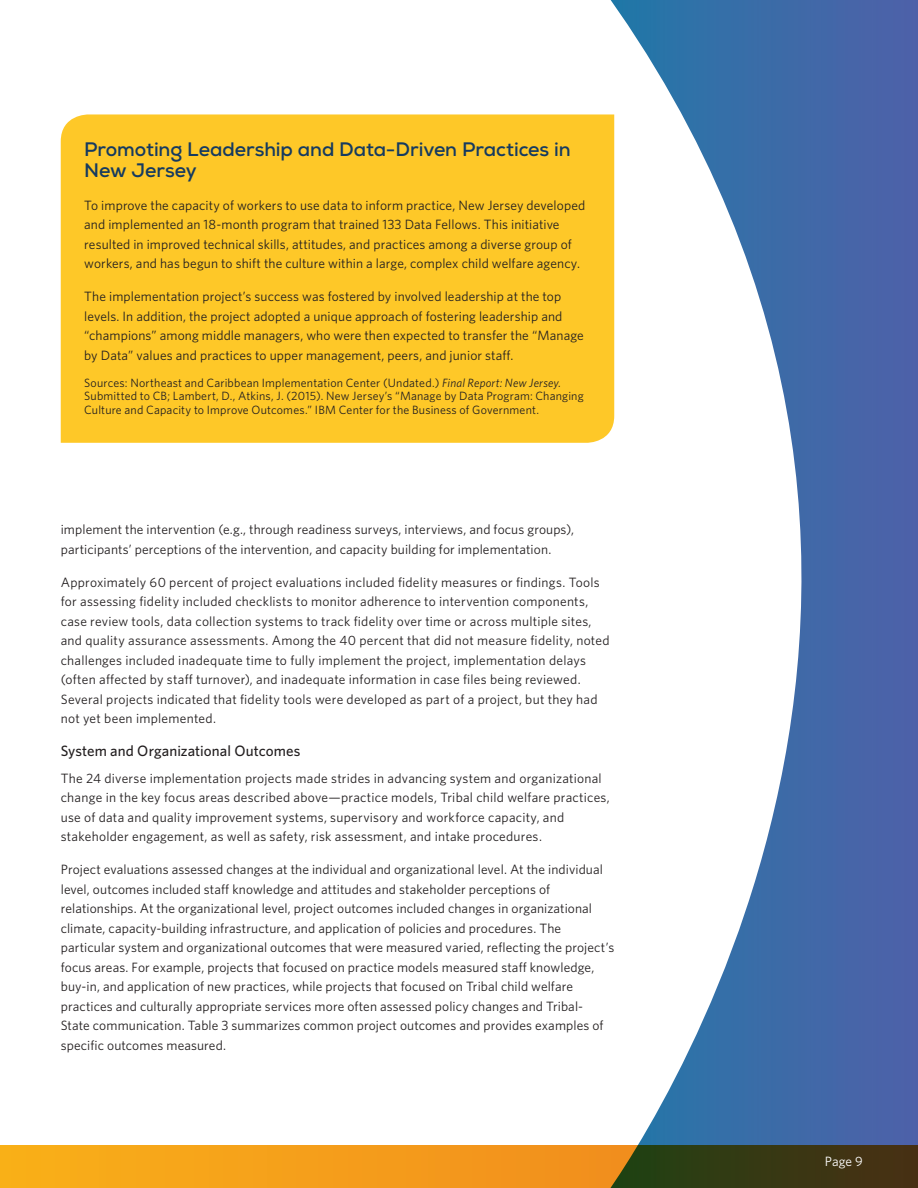
<style>
.page{position:relative;width:918px;height:1188px;background:#fff}
.page>*{position:absolute;margin:0;border:0;box-sizing:border-box;transform-origin:0 0}
.t1{font:700 19.5px/21px "Nexa";letter-spacing:-.005em;color:#153a60}
.t2{font:500 15px "Whitney";letter-spacing:.005em;color:#231f20}
.t3{font:13.5px/19.5px "Whitney";letter-spacing:.01em;color:#231f20}
.t4{font:13.5px "Whitney";color:#fff}
.t5{font:12px/13.5px "Whitney";letter-spacing:.015em;color:#231f20}
.s1{font-style:italic}
</style>
<div class="page">
<svg style="left:0;top:1146px;width:597px;height:42px;background:#f59f1a"></svg>
<svg style="left:597px;top:0;width:321px;height:1188px"></svg>
<div style="left:61px;top:114px;width:553px;height:329px;background:#fec828"></div>
<p class="t1" style="left:84px;top:138px;width:488px">Promoting Leadership and Data-Driven Practices in<br>New Jersey</p>
<p class="t3" style="left:84px;top:195px;width:503px">To improve the capacity of workers to use data to inform practice, New Jersey developed and implemented an 18-month program that trained 133 Data Fellows. This initiative resulted in improved technical skills, attitudes, and practices among a diverse group of workers, and has begun to shift the culture within a large, complex child welfare agency.</p>
<p class="t3" style="left:84px;top:286px;width:501px">The implementation project’s success was fostered by involved leadership at the top levels. In addition, the project adopted a unique approach of fostering leadership and “champions” among middle managers, who were then expected to transfer the “Manage by Data” values and practices to upper management, peers, and junior staff.</p>
<p class="t5" style="left:84px;top:376px;width:501px">Sources: Northeast and Caribbean Implementation Center (Undated.) <span class="s1">Final Report: New Jersey.<br></span>Submitted to CB; Lambert, D., Atkins, J. (2015). New Jersey’s “Manage by Data Program: Changing<br>Culture and Capacity to Improve Outcomes.” IBM Center for the Business of Government.</p>
<p class="t3" style="left:61px;top:520px;width:515px">implement the intervention (e.g., through readiness surveys, interviews, and focus groups), participants’ perceptions of the intervention, and capacity building for implementation.</p>
<p class="t3" style="left:61px;top:572px;width:550px">Approximately 60 percent of project evaluations included fidelity measures or findings. Tools for assessing fidelity included checklists to monitor adherence to intervention components, case review tools, data collection systems to track fidelity over time or across multiple sites, and quality assurance assessments. Among the 40 percent that did not measure fidelity, noted challenges included inadequate time to fully implement the project, implementation delays (often affected by staff turnover), and inadequate information in case files being reviewed.<br>Several projects indicated that fidelity tools were developed as part of a project, but they had not yet been implemented.</p>
<h4 class="t2" style="left:61px;top:741px;width:241px">System and Organizational Outcomes</h4>
<p class="t3" style="left:61px;top:768px;width:551px">The 24 diverse implementation projects made strides in advancing system and organizational change in the key focus areas described above—practice models, Tribal child welfare practices, use of data and quality improvement systems, supervisory and workforce capacity, and stakeholder engagement, as well as safety, risk assessment, and intake procedures.</p>
<p class="t3" style="left:61px;top:859px;width:555px">Project evaluations assessed changes at the individual and organizational level. At the individual level, outcomes included staff knowledge and attitudes and stakeholder perceptions of relationships. At the organizational level, project outcomes included changes in organizational climate, capacity-building infrastructure, and application of policies and procedures. The particular system and organizational outcomes that were measured varied, reflecting the project’s focus areas. For example, projects that focused on practice models measured staff knowledge, buy-in, and application of new practices, while projects that focused on Tribal child welfare practices and culturally appropriate services more often assessed policy changes and Tribal-State communication. Table 3 summarizes common project outcomes and provides examples of specific outcomes measured.</p>
<p class="t4" style="left:825px;top:1153px;width:40px">Page 9</p>
</div>
